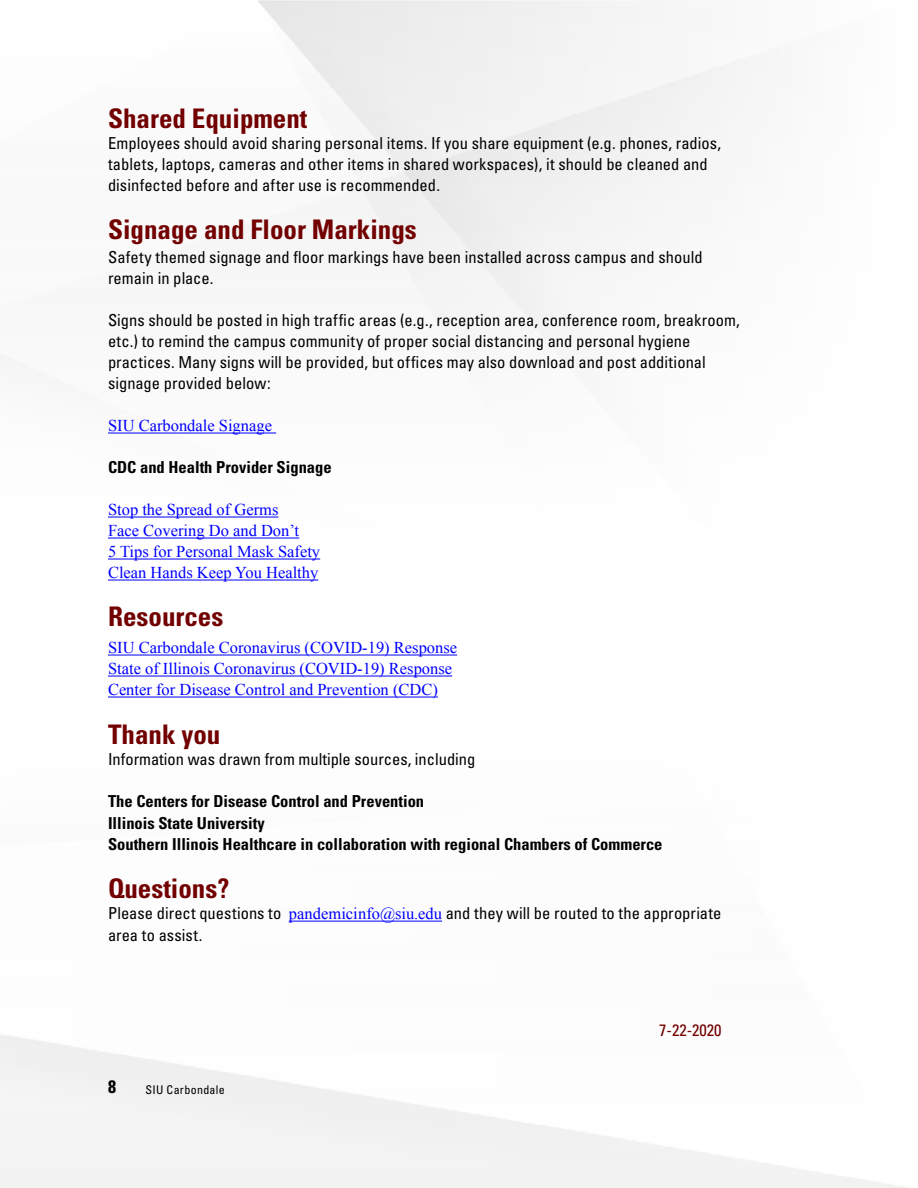
<style>
.page{position:relative;width:918px;height:1188px;background:#fff}
.page>*{position:absolute;margin:0;border:0;box-sizing:border-box;transform-origin:0 0}
.t1{font:700 condensed 27px "Univers LT Std";color:#720000}
.t2{font:700 condensed 18px "Univers LT Std";color:#000}
.t3{font:condensed 16.5px/21px "Univers LT Std";letter-spacing:.005em;color:#000}
.t4{font:16.5px/21px "Times New Roman";color:#00f}
.t5{font:700 condensed 16.5px/21.3px "Univers LT Std";color:#000}
.t6{font:condensed 16.5px "Univers LT Std";color:#720000}
.t7{font:condensed 12px "Univers LT Std";letter-spacing:.03em;color:#000}
.s1{font-family:"Times New Roman";font-stretch:normal;color:#00f}
</style>
<div class="page">
<hr style="left:108px;top:433px;width:168px;height:1px;background:#00f">
<hr style="left:108px;top:517px;width:170px;height:1px;background:#00f">
<hr style="left:108px;top:538px;width:191px;height:1px;background:#00f">
<hr style="left:108px;top:559px;width:212px;height:1px;background:#00f">
<hr style="left:108px;top:580px;width:210px;height:1px;background:#00f">
<hr style="left:108px;top:655px;width:349px;height:1px;background:#00f">
<hr style="left:108px;top:676px;width:344px;height:1px;background:#00f">
<hr style="left:108px;top:697px;width:330px;height:1px;background:#00f">
<hr style="left:289px;top:921px;width:153px;height:1px;background:#00f">
<h1 class="t1" style="left:108px;top:101px;width:201px">Shared Equipment</h1>
<p class="t3" style="left:108px;top:132px;width:615px">Employees should avoid sharing personal items. If you share equipment (e.g. phones, radios, tablets, laptops, cameras and other items in shared workspaces), it should be cleaned and disinfected before and after use is recommended.</p>
<h1 class="t1" style="left:108px;top:213px;width:310px">Signage and Floor Markings</h1>
<p class="t3" style="left:108px;top:247px;width:596px">Safety themed signage and floor markings have been installed across campus and should remain in place.</p>
<p class="t3" style="left:108px;top:310px;width:633px">Signs should be posted in high traffic areas (e.g., reception area, conference room, breakroom, etc.) to remind the campus community of proper social distancing and personal hygiene practices. Many signs will be provided, but offices may also download and post additional signage provided below:</p>
<p class="t4" style="left:108px;top:415px;width:166px">SIU Carbondale Signage</p>
<p class="t5" style="left:108px;top:457px;width:225px">CDC and Health Provider Signage</p>
<p class="t4" style="left:108px;top:499px;width:214px">Stop the Spread of Germs<br>Face Covering Do and Don’t<br>5 Tips for Personal Mask Safety<br>Clean Hands Keep You Healthy</p>
<h1 class="t1" style="left:108px;top:600px;width:117px">Resources</h1>
<p class="t4" style="left:108px;top:637px;width:351px">SIU Carbondale Coronavirus (COVID-19) Response<br>State of Illinois Coronavirus (COVID-19) Response<br>Center for Disease Control and Prevention (CDC)</p>
<h1 class="t1" style="left:108px;top:717px;width:114px">Thank you</h1>
<p class="t3" style="left:108px;top:748px;width:369px">Information was drawn from multiple sources, including</p>
<p class="t5" style="left:108px;top:791px;width:556px">The Centers for Disease Control and Prevention<br>Illinois State University<br>Southern Illinois Healthcare in collaboration with regional Chambers of Commerce</p>
<h1 class="t1" style="left:108px;top:872px;width:123px">Questions?</h1>
<p class="t3" style="left:108px;top:902px;width:615px;line-height:21.6px">Please direct questions to <span class="s1">pandemicinfo@siu.edu</span> and they will be routed to the appropriate area to assist.</p>
<p class="t2" style="left:108px;top:1076px;width:9px">8</p>
<p class="t7" style="left:146px;top:1082px;width:81px">SIU Carbondale</p>
<p class="t6" style="left:659px;top:1019px;width:64px">7-22-2020</p>
</div>
